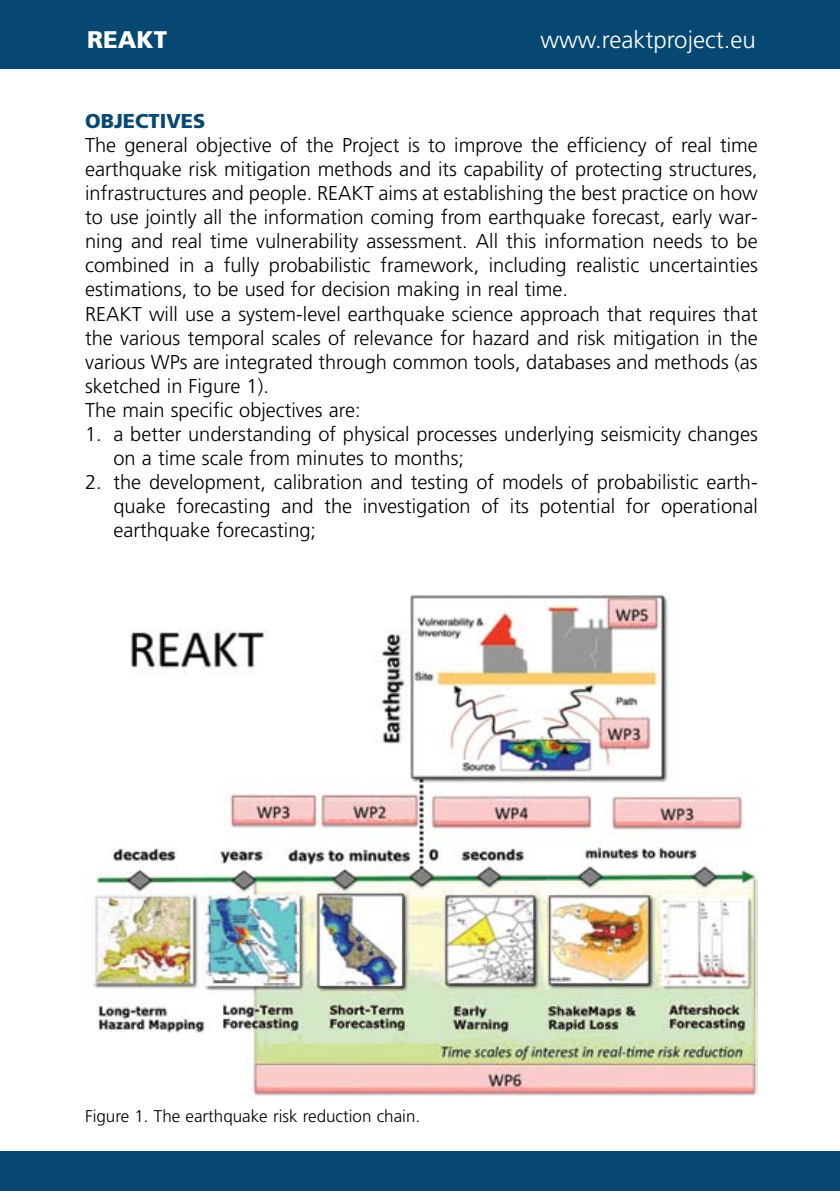
<style>
.page{position:relative;width:840px;height:1191px;background:#fff}
.page>*{position:absolute;margin:0;border:0;box-sizing:border-box;transform-origin:0 0}
.t1{font:300 24px "Frutiger";color:#fff}
.t2{font:900 24px "Frutiger";color:#fff}
.t3{font:300 20px/24px "Frutiger";color:#000}
.t4{font:900 20px "Frutiger";color:#074872}
.t5{font:300 17px "Frutiger";color:#000}
</style>
<div class="page">
<div style="left:0;top:0;width:839px;height:68px;background:#074872"></div>
<div style="left:0;top:1151px;width:839px;height:40px;background:#074872"></div>
<img style="left:88px;top:594px;width:669px;height:502px">
<p class="t2" style="left:87px;top:25px;width:82px">REAKT</p>
<p class="t1" style="left:540px;top:26px;width:217px">www.reaktproject.eu</p>
<p class="t4" style="left:85px;top:109px;width:122px">OBJECTIVES</p>
<p class="t3" style="left:85px;top:133px;width:674px">The general objective of the Project is to improve the efficiency of real time earthquake risk mitigation methods and its capability of protecting structures, infrastructures and people. REAKT aims at establishing the best practice on how to use jointly all the information coming from earthquake forecast, early war&shy;ning and real time vulnerability assessment. All this information needs to be combined in a fully probabilistic framework, including realistic uncertainties estimations, to be used for decision making in real time.<br>REAKT will use a system-level earthquake science approach that requires that the various temporal scales of relevance for hazard and risk mitigation in the various WPs are integrated through common tools, databases and methods (as sketched in Figure 1).<br>The main specific objectives are:</p>
<p class="t3" style="left:113px;top:421px;width:645px;text-indent:-28px">1. a better understanding of physical processes underlying seismicity changes on a time scale from minutes to months;</p>
<p class="t3" style="left:113px;top:469px;width:645px;text-align:justify;text-indent:-28px">2. the development, calibration and testing of models of probabilistic earth&shy;quake forecasting and the investigation of its potential for operational earthquake forecasting;</p>
<p class="t5" style="left:85px;top:1106px;width:336px">Figure 1. The earthquake risk reduction chain.</p>
</div>
